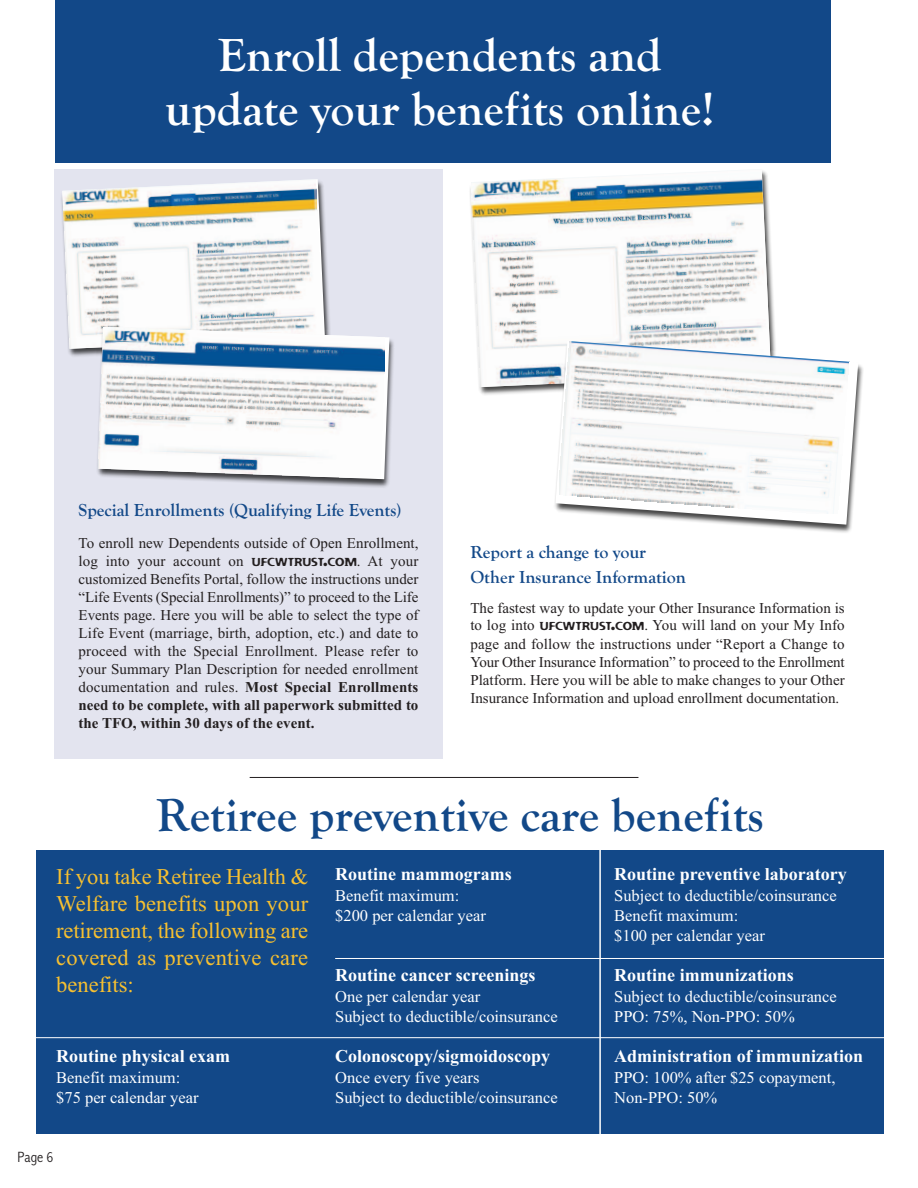
<style>
.page{position:relative;width:918px;height:1188px;background:#fff}
.page>*{position:absolute;margin:0;border:0;box-sizing:border-box;transform-origin:0 0}
.t1{font:700 48px/53.1px "Goudy Old Style T";color:#fff;text-align:center}
.t2{font:700 48px "Goudy Old Style T";color:#124888}
.t3{font:22.5px/27px "Times New Roman";color:#f7c030;text-align:justify}
.t4{font:700 18px "Times New Roman";color:#fff}
.t5{font:700 18px/24.5px "Goudy Old Style T";color:#124888}
.t6{font:16.5px/19.8px "Times New Roman";color:#fff}
.t7{font:15px/18px "Times New Roman";letter-spacing:.005em;color:#231f20;text-align:justify}
.t8{font:300 condensed 15px "Abadi";color:#231f20}
.s1{font-family:"Flexure";font-size:11.25px}
.s2{font-family:"Flexure"}
.s3{font-weight:700}
</style>
<div class="page">
<div style="left:36px;top:850px;width:848px;height:284px;background:#124888"></div>
<hr style="left:0;top:1037px;width:898px;height:1px;background:#fff">
<hr style="left:335px;top:958px;width:583px;height:1px;background:#fff">
<hr style="left:599px;top:839px;width:2px;height:349px;background:#fff">
<div style="left:55px;top:0;width:776px;height:163px;background:#124888"></div>
<div style="left:54px;top:169px;width:389px;height:589px;background:#e3e4ef"></div>
<hr style="left:250px;top:777px;width:388px;height:1px;background:#231f20">
<img style="left:61px;top:197px;width:269px;height:160px">
<img style="left:63px;top:179px;width:260px;height:170px">
<img style="left:479px;top:256px;width:296px;height:139px">
<img style="left:471px;top:170px;width:300px;height:217px">
<img style="left:549px;top:336px;width:314px;height:197px">
<svg style="left:555px;top:341px;width:303px;height:184px"></svg>
<img style="left:559px;top:341px;width:291px;height:172px">
<img style="left:92px;top:321px;width:302px;height:167px">
<svg style="left:98px;top:327px;width:291px;height:152px"></svg>
<img style="left:98px;top:327px;width:287px;height:151px">
<h1 class="t1" style="left:165px;top:28px;width:551px">Enroll dependents and update your benefits online!</h1>
<p class="t5" style="left:79px;top:497px;width:324px">Special Enrollments (Qualifying Life Events)</p>
<p class="t7" style="left:79px;top:534px;width:341px">To enroll new Dependents outside of Open Enrollment, log into your account on <span class="s1">UFCWTRUST</span><span class="s2">.</span><span class="s1">COM</span>. At your customized Benefits Portal, follow the instructions under “Life Events (Special Enrollments)” to proceed to the Life Events page. Here you will be able to select the type of Life Event (marriage, birth, adoption, etc.) and date to proceed with the Special Enrollment. Please refer to your Summary Plan Description for needed enrollment documentation and rules. <span class="s3">Most Special Enrollments need to be complete, with all paperwork submitted to the TFO, within 30 days of the event.</span></p>
<p class="t5" style="left:470px;top:540px;width:217px">Report a change to your<br>Other Insurance Information</p>
<p class="t7" style="left:470px;top:598px;width:376px">The fastest way to update your Other Insurance Information is to log into <span class="s1">UFCWTRUST</span><span class="s2">.</span><span class="s1">COM</span>. You will land on your My Info page and follow the instructions under “Report a Change to Your Other Insurance Information” to proceed to the Enrollment Platform. Here you will be able to make changes to your Other Insurance Information and upload enrollment documentation.</p>
<h1 class="t2" style="left:156px;top:786px;width:609px">Retiree preventive care benefits</h1>
<h2 class="t3" style="left:56px;top:862px;width:254px">If you take Retiree Health &amp; Welfare benefits upon your retirement, the following are covered as preventive care benefits:</h2>
<p class="t4" style="left:56px;top:1046px;width:176px">Routine physical exam</p>
<p class="t6" style="left:56px;top:1068px;width:144px">Benefit maximum: $75 per calendar year</p>
<p class="t8" style="left:18px;top:1148px;width:37px">Page 6</p>
<p class="t4" style="left:335px;top:864px;width:178px">Routine mammograms</p>
<p class="t6" style="left:335px;top:886px;width:152px">Benefit maximum: $200 per calendar year</p>
<p class="t4" style="left:335px;top:964px;width:202px">Routine cancer screenings</p>
<p class="t6" style="left:335px;top:986px;width:224px">One per calendar year<br>Subject to deductible/coinsurance</p>
<p class="t4" style="left:335px;top:1045px;width:217px">Colonoscopy/sigmoidoscopy</p>
<p class="t6" style="left:335px;top:1067px;width:224px">Once every five years<br>Subject to deductible/coinsurance</p>
<p class="t4" style="left:614px;top:864px;width:234px">Routine preventive laboratory</p>
<p class="t6" style="left:614px;top:886px;width:224px">Subject to deductible/coinsurance<br>Benefit maximum:<br>$100 per calendar year</p>
<p class="t4" style="left:614px;top:964px;width:181px">Routine immunizations</p>
<p class="t6" style="left:614px;top:986px;width:224px">Subject to deductible/coinsurance<br>PPO: 75%, Non-PPO: 50%</p>
<p class="t4" style="left:614px;top:1045px;width:251px">Administration of immunization</p>
<p class="t6" style="left:614px;top:1067px;width:223px">PPO: 100% after $25 copayment,<br>Non-PPO: 50%</p>
</div>
